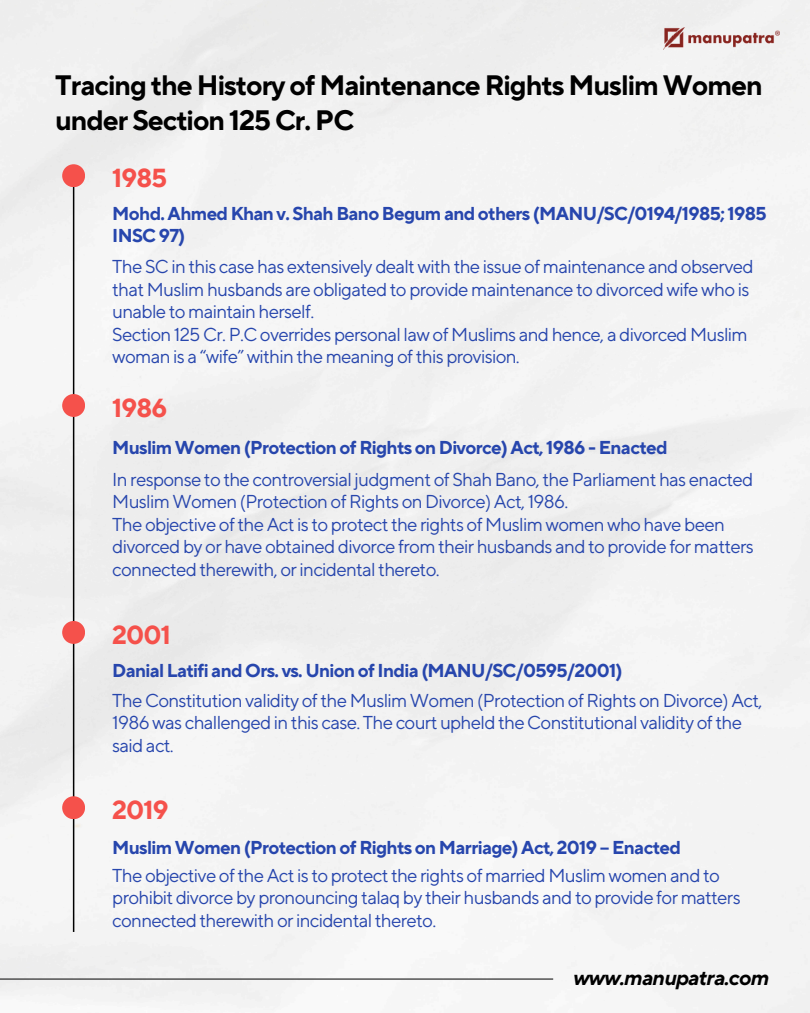
<style>
.page{position:relative;width:810px;height:1013px;background:#fff}
.page>*{position:absolute;margin:0;border:0;box-sizing:border-box;transform-origin:0 0}
.t1{font:700 28px/35.2px "TT Norms Pro";letter-spacing:-.035em;color:#000}
.t2{font:700 26px "TT Norms Pro";letter-spacing:-.035em;color:#f5514b}
.t3{font:italic 700 21px "TT Norms Pro";letter-spacing:-.035em;color:#000}
.t4{font:18.6px/22.5px "TT Norms Pro";letter-spacing:-.035em;color:#2746ad}
.t5{font:700 18.6px/22.5px "TT Norms Pro";letter-spacing:-.035em;color:#2746ad}
</style>
<div class="page">
<div style="left:0;top:0;width:810px;height:1012px;background:#f3f3f3"></div>
<hr style="left:73px;top:170px;width:1px;height:761px;background:#000">
<div style="left:62px;top:164px;width:23px;height:23px;background:#f5514b;border-radius:50%"></div>
<div style="left:62px;top:394px;width:23px;height:23px;background:#f5514b;border-radius:50%"></div>
<div style="left:62px;top:621px;width:23px;height:23px;background:#f5514b;border-radius:50%"></div>
<div style="left:62px;top:796px;width:23px;height:23px;background:#f5514b;border-radius:50%"></div>
<img style="left:664px;top:27px;width:116px;height:22px">
<hr style="left:0;top:978px;width:553px;height:1px;background:#000">
<h1 class="t1" style="left:55px;top:68px;width:709px">Tracing the History of Maintenance Rights Muslim Women under Section 125 Cr. PC</h1>
<h3 class="t2" style="left:112px;top:163px;width:56px">1985</h3>
<h1 class="t5" style="left:112px;top:203px;width:656px">Mohd. Ahmed Khan v. Shah Bano Begum and others (MANU/SC/0194/1985; 1985<br>INSC 97)</h1>
<p class="t4" style="left:112px;top:256px;width:643px">The SC in this case has extensively dealt with the issue of maintenance and observed that Muslim husbands are obligated to provide maintenance to divorced wife who is unable to maintain herself.</p>
<h1 class="t4" style="left:112px;top:324px;width:637px">Section 125 Cr. P.C overrides personal law of Muslims and hence, a divorced Muslim woman is a “wife” within the meaning of this provision.</h1>
<p class="t2" style="left:112px;top:392px;width:56px">1986</p>
<h1 class="t5" style="left:112px;top:437px;width:557px">Muslim Women (Protection of Rights on Divorce) Act, 1986 - Enacted</h1>
<h3 class="t4" style="left:112px;top:469px;width:643px">In response to the controversial judgment of Shah Bano, the Parliament has enacted<br>Muslim Women (Protection of Rights on Divorce) Act, 1986.</h3>
<p class="t4" style="left:112px;top:514px;width:643px">The objective of the Act is to protect the rights of Muslim women who have been divorced by or have obtained divorce from their husbands and to provide for matters connected therewith, or incidental thereto.</p>
<h1 class="t2" style="left:112px;top:619px;width:60px">2001</h1>
<h3 class="t5" style="left:112px;top:660px;width:512px">Danial Latifi and Ors. vs. Union of India (MANU/SC/0595/2001)</h3>
<p class="t4" style="left:112px;top:690px;width:652px">The Constitution validity of the Muslim Women (Protection of Rights on Divorce) Act,<br>1986 was challenged in this case. The court upheld the Constitutional validity of the said act.</p>
<h3 class="t2" style="left:112px;top:794px;width:58px">2019</h3>
<p class="t5" style="left:112px;top:836px;width:570px">Muslim Women (Protection of Rights on Marriage) Act, 2019 – Enacted</p>
<p class="t4" style="left:112px;top:865px;width:630px">The objective of the Act is to protect the rights of married Muslim women and to prohibit divorce by pronouncing talaq by their husbands and to provide for matters connected therewith or incidental thereto.</p>
<p class="t3" style="left:573px;top:965px;width:197px">www.manupatra.com</p>
</div>
